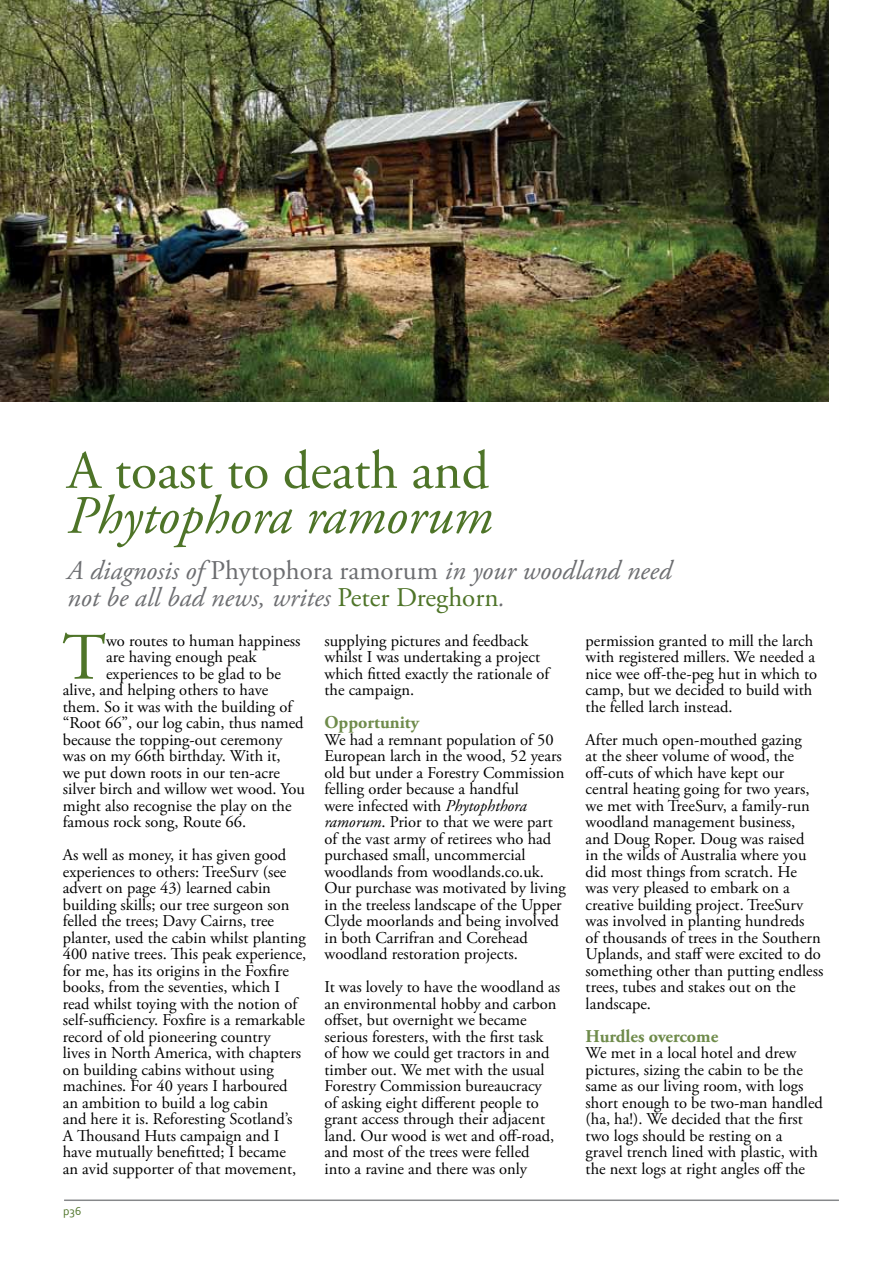
<style>
.page{position:relative;width:893px;height:1263px;background:#fff}
.page>*{position:absolute;margin:0;border:0;box-sizing:border-box;transform-origin:0 0}
.t1{font:66.3px "Adobe Garamond Pro";color:#4e7428}
.t2{font:italic 54px "Adobe Garamond Pro";color:#4e7428}
.t3{font:54px "Adobe Garamond Pro";color:#4e7428}
.t4{font:italic 27px/27px "Adobe Garamond Pro";color:#6d6e71}
.t5{font:700 18px "Adobe Garamond Pro";color:#6f8b4b}
.t6{font:16.5px/16.5px "Adobe Garamond Pro";color:#000}
.t7{font:12px "Corbel";color:#4e7428}
.s1{font-style:normal}
.s2{font-style:normal;color:#4e7428}
.s3{font-style:italic}
</style>
<div class="page">
<hr style="left:64px;top:1199px;width:775px;height:2px;background:#86888a">
<img style="left:0;top:0;width:829px;height:402px">
<h2 class="t3" style="left:67px;top:438px;width:423px">A toast to death and</h2>
<h2 class="t2" style="left:67px;top:483px;width:427px">Phytophora ramorum</h2>
<h3 class="t4" style="left:67px;top:557px;width:606px">A diagnosis of <span class="s1">Phytophora ramorum</span> in your woodland need not be all bad news, writes <span class="s2">Peter Dreghorn</span>.</h3>
<h1 class="t1" style="left:62px;top:618px;width:45px">T</h1>
<p class="t6" style="left:106px;top:633px;width:196px">wo routes to human happiness</p>
<p class="t6" style="left:106px;top:649px;width:152px">are having enough peak</p>
<p class="t6" style="left:106px;top:666px;width:176px">experiences to be glad to be</p>
<p class="t6" style="left:63px;top:682px;width:207px">alive, and helping others to have</p>
<p class="t6" style="left:63px;top:699px;width:231px">them. So it was with the building of</p>
<p class="t6" style="left:63px;top:715px;width:242px">“Root 66”, our log cabin, thus named</p>
<p class="t6" style="left:63px;top:732px;width:221px">because the topping-out ceremony</p>
<p class="t6" style="left:63px;top:748px;width:219px">was on my 66th birthday. With it,</p>
<p class="t6" style="left:63px;top:765px;width:219px">we put down roots in our ten-acre</p>
<p class="t6" style="left:63px;top:781px;width:244px">silver birch and willow wet wood. You</p>
<p class="t6" style="left:63px;top:798px;width:230px">might also recognise the play on the</p>
<p class="t6" style="left:63px;top:814px;width:185px">famous rock song, Route 66.</p>
<p class="t6" style="left:63px;top:847px;width:245px">As well as money, it has given good experiences to others: TreeSurv (see advert on page 43) learned cabin building skills; our tree surgeon son felled the trees; Davy Cairns, tree planter, used the cabin whilst planting 400 native trees. This peak experience, for me, has its origins in the Foxfire books, from the seventies, which I read whilst toying with the notion of self-sufficiency. Foxfire is a remarkable record of old pioneering country<br>lives in North America, with chapters on building cabins without using machines. For 40 years I harboured an ambition to build a log cabin<br>and here it is. Reforesting Scotland’s A Thousand Huts campaign and I have mutually benefitted; I became<br>an avid supporter of that movement,</p>
<p class="t7" style="left:63px;top:1204px;width:20px">p36</p>
<p class="t6" style="left:324px;top:633px;width:226px">supplying pictures and feedback whilst I was undertaking a project which fitted exactly the rationale of the campaign.</p>
<p class="t5" style="left:324px;top:712px;width:96px">Opportunity</p>
<p class="t6" style="left:324px;top:732px;width:243px">We had a remnant population of 50<br>European larch in the wood, 52 years old but under a Forestry Commission felling order because a handful<br>were infected with <span class="s3">Phytophthora ramorum</span>. Prior to that we were part of the vast army of retirees who had purchased small, uncommercial woodlands from woodlands.co.uk.<br>Our purchase was motivated by living in the treeless landscape of the Upper Clyde moorlands and being involved in both Carrifran and Corehead woodland restoration projects.</p>
<p class="t6" style="left:324px;top:979px;width:237px">It was lovely to have the woodland as an environmental hobby and carbon offset, but overnight we became serious foresters, with the first task<br>of how we could get tractors in and timber out. We met with the usual Forestry Commission bureaucracy<br>of asking eight different people to grant access through their adjacent land. Our wood is wet and off-road, and most of the trees were felled<br>into a ravine and there was only</p>
<p class="t6" style="left:586px;top:633px;width:233px">permission granted to mill the larch with registered millers. We needed a nice wee off-the-peg hut in which to camp, but we decided to build with the felled larch instead.</p>
<p class="t6" style="left:586px;top:732px;width:239px">After much open-mouthed gazing<br>at the sheer volume of wood, the off-cuts of which have kept our central heating going for two years, we met with TreeSurv, a family-run woodland management business,<br>and Doug Roper. Doug was raised<br>in the wilds of Australia where you did most things from scratch. He was very pleased to embark on a creative building project. TreeSurv was involved in planting hundreds<br>of thousands of trees in the Southern<br>Uplands, and staff were excited to do something other than putting endless trees, tubes and stakes out on the landscape.</p>
<p class="t5" style="left:586px;top:1025px;width:134px">Hurdles overcome</p>
<p class="t6" style="left:586px;top:1045px;width:239px">We met in a local hotel and drew pictures, sizing the cabin to be the same as our living room, with logs short enough to be two-man handled (ha, ha!). We decided that the first two logs should be resting on a gravel trench lined with plastic, with the next logs at right angles off the</p>
</div>
